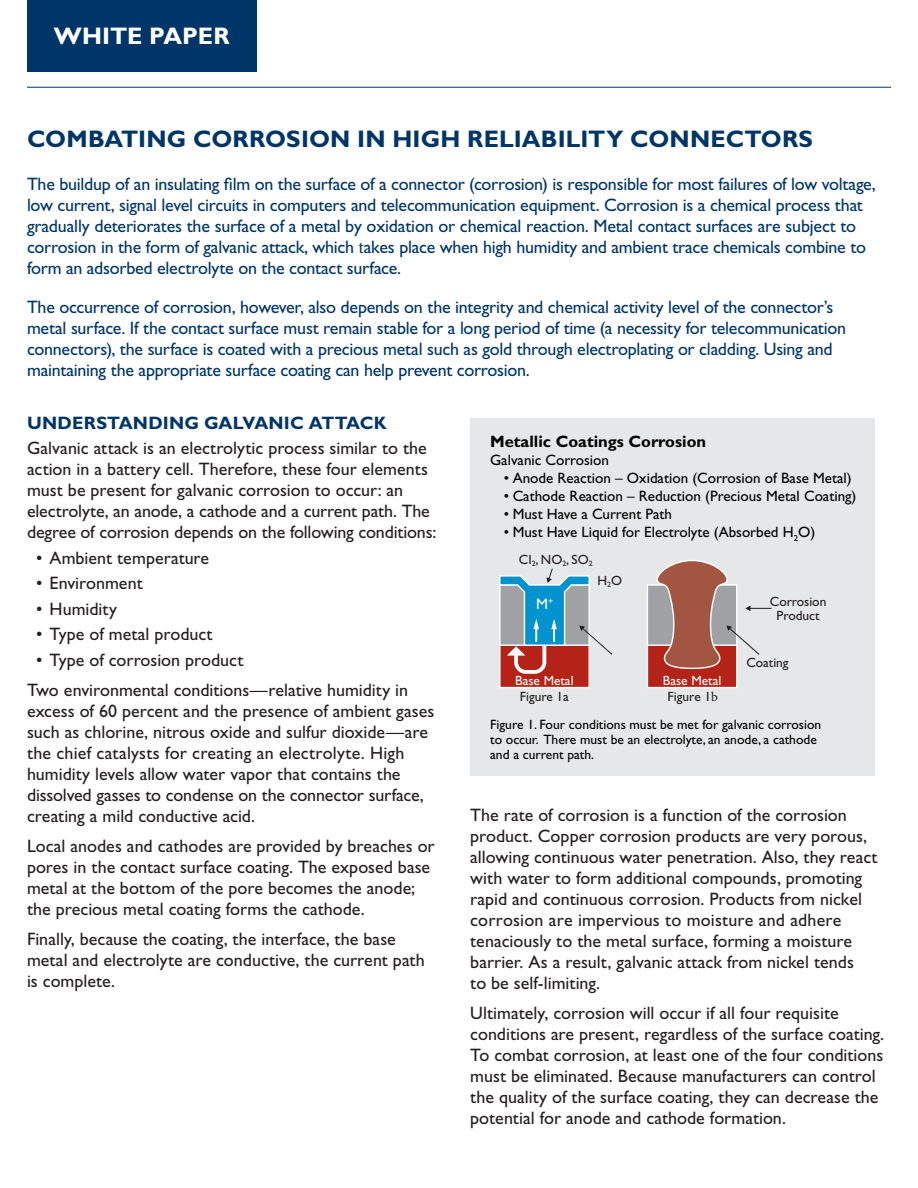
<style>
.page{position:relative;width:918px;height:1188px;background:#fff}
.page>*{position:absolute;margin:0;border:0;box-sizing:border-box;transform-origin:0 0}
.t1{font:700 24px "Gill Sans Std";letter-spacing:.005em;color:#003667}
.t2{font:700 24px "Gill Sans Std";color:#fff}
.t3{font:18px/21px "Gill Sans Std";color:#231f20}
.t4{font:18px/21px "Gill Sans Std";letter-spacing:-.015em;color:#003667}
.t5{font:700 18px "Gill Sans Std";letter-spacing:.01em;color:#003667}
.t6{font:700 16.5px "Gill Sans Std";color:#000}
.t7{font:15.3px "Gill Sans Std";color:#fff}
.t8{font:15px "Gill Sans Std";color:#000}
.t9{font:13.5px/15px "Gill Sans Std";color:#000}
.t10{font:13.35px/13.4px "Gill Sans Std";color:#231f20;text-align:center}
.t11{font:13.35px "Gill Sans Std";color:#fff}
.s1{font-family:"Minion Pro"}
.s2{font-family:"Gill Sans"}
</style>
<div class="page">
<div style="left:27px;top:0;width:229px;height:71px;background:#003667"></div>
<hr style="left:27px;top:87px;width:864px;height:1px;background:#003667">
<div style="left:470px;top:418px;width:405px;height:357px;background:#e6e7e8"></div>
<div style="left:500px;top:645px;width:89px;height:43px;background:#b32317"></div>
<div style="left:499px;top:644px;width:91px;height:44px;border:1px solid #fff"></div>
<div style="left:647px;top:645px;width:90px;height:43px;background:#b32317"></div>
<div style="left:647px;top:644px;width:91px;height:44px;border:1px solid #fff"></div>
<div style="left:647px;top:585px;width:90px;height:60px;background:#9fa1a4"></div>
<div style="left:647px;top:584px;width:91px;height:62px;border:1px solid #fff"></div>
<svg style="left:656px;top:560px;width:116px;height:110px"></svg>
<svg style="left:499px;top:568px;width:114px;height:108px"></svg>
<h1 class="t2" style="left:54px;top:22px;width:177px">WHITE PAPER</h1>
<h1 class="t1" style="left:27px;top:125px;width:788px">COMBATING CORROSION IN HIGH RELIABILITY CONNECTORS</h1>
<p class="t4" style="left:27px;top:174px;width:850px">The buildup of an insulating film on the surface of a connector (corrosion) is responsible for most failures of low voltage, low current, signal level circuits in computers and telecommunication equipment. Corrosion is a chemical process that gradually deteriorates the surface of a metal by oxidation or chemical reaction. Metal contact surfaces are subject to corrosion in the form of galvanic attack, which <span class="s1">t</span>akes place when high humidity and ambient trace chemicals combine to form an adsorbed electrolyte on the contact surface.</p>
<p class="t4" style="left:27px;top:297px;width:821px">The occurrence of corrosion, however, also depends on the integrity and chemical activity level of the connector’s metal surface. If the contact surface must remain stable for a long period of time (a necessity for telecommunication connectors), the surface is coated with a precious metal such as gold through electroplating or cladding. Using and maintaining the appropriate surface coating can help prevent corrosion.</p>
<p class="t5" style="left:27px;top:412px;width:361px">UNDERSTANDING GALVANIC ATTACK</p>
<p class="t3" style="left:27px;top:438px;width:411px">Galvanic attack is an electrolytic process similar to the action in a battery cell. Therefore, these four elements must be present for galvanic corrosion to occur: an electrolyte, an anode, a cathode and a current path. The degree of corrosion depends on the following conditions:</p>
<p class="t3" style="left:36px;top:548px;width:175px">• Ambient temperature</p>
<p class="t3" style="left:36px;top:573px;width:108px">• Environment</p>
<p class="t3" style="left:36px;top:599px;width:82px">• Humidity</p>
<p class="t3" style="left:36px;top:624px;width:178px">• Type of metal product</p>
<p class="t3" style="left:27px;top:645px;width:383px;line-height:30px;text-indent:9px">• Type of corrosion product<br>Two environmental conditions—relative humidity in</p>
<p class="t3" style="left:27px;top:701px;width:409px">excess of 60 percent and the presence of ambient gases such as chlorine, nitrous oxide and sulfur dioxide—are the chief catalysts for creating an electrolyte. High humidity levels allow water vapor that contains the dissolved gasses to condense on the connector surface, creating a mild conductive acid.</p>
<p class="t3" style="left:27px;top:836px;width:409px">Local anodes and cathodes are provided by breaches or pores in the contact surface coating. The exposed base metal at the bottom of the pore becomes the anode; the precious metal coating forms the cathode.</p>
<p class="t3" style="left:27px;top:929px;width:399px">Finally, because the coating, the interface, the base metal and electrolyte are conductive, the current path is complete.</p>
<p class="t6" style="left:490px;top:432px;width:217px">Metallic Coatings Corrosion</p>
<p class="t8" style="left:490px;top:451px;width:120px">Galvanic Corrosion</p>
<p class="t8" style="left:504px;top:469px;width:349px">• Anode Reaction – Oxidation (Corrosion of Base Metal)</p>
<p class="t8" style="left:504px;top:487px;width:354px">• Cathode Reaction – Reduction (Precious Metal Coating)</p>
<p class="t8" style="left:504px;top:505px;width:170px">• Must Have a Current Path</p>
<p class="t8" style="left:504px;top:524px;width:313px">• Must Have Liquid for Electrolyte (Absorbed H<sub>2</sub>O)</p>
<p class="t10" style="left:519px;top:552px;width:75px">CI<sub>2</sub>, NO<sub>2</sub>, SO<sub>2</sub></p>
<p class="t10" style="left:597px;top:574px;width:26px">H<sub>2</sub>O</p>
<p class="t10" style="left:770px;top:595px;width:58px">Corrosion<br>Product</p>
<p class="t7" style="left:536px;top:595px;width:19px">M<sup>+</sup></p>
<p class="t10" style="left:746px;top:656px;width:44px">Coating</p>
<p class="t11" style="left:515px;top:673px;width:60px">Base Metal</p>
<p class="t11" style="left:663px;top:673px;width:60px">Base Metal</p>
<p class="t10" style="left:520px;top:690px;width:51px">Figure 1a</p>
<p class="t10" style="left:668px;top:690px;width:52px">Figure 1<span class="s1">b</span></p>
<p class="t9" style="left:490px;top:717px;width:333px">Figure 1. Four conditions must be met for galvanic corrosion to occur. There must be an electrolyte, an anode, a cathode and a current path.</p>
<p class="t3" style="left:470px;top:804px;width:409px">The rate of corrosion is a function of the corrosion product. Copper corrosion products are very porous, allowing continuous water penetration. Also, they react with water to form additional compounds, promoting rapid and continuous corrosion. Products from nickel corrosion are impervious <span class="s2">to</span> moisture and adhere tenaciously to the metal surface, forming a moisture barrier. As a result, galvanic attack from nickel tends<br>to be self-limiting.</p>
<p class="t3" style="left:470px;top:1002px;width:415px">Ultimately, corrosion will occur if all four requisite conditions are present, regardless of the surface coating.<br>To combat corrosion, at least one of the four conditions must be eliminated. Because manufacturers can control the quality of the surface coating, they can decrease the potential for anode and cathode formation.</p>
</div>
